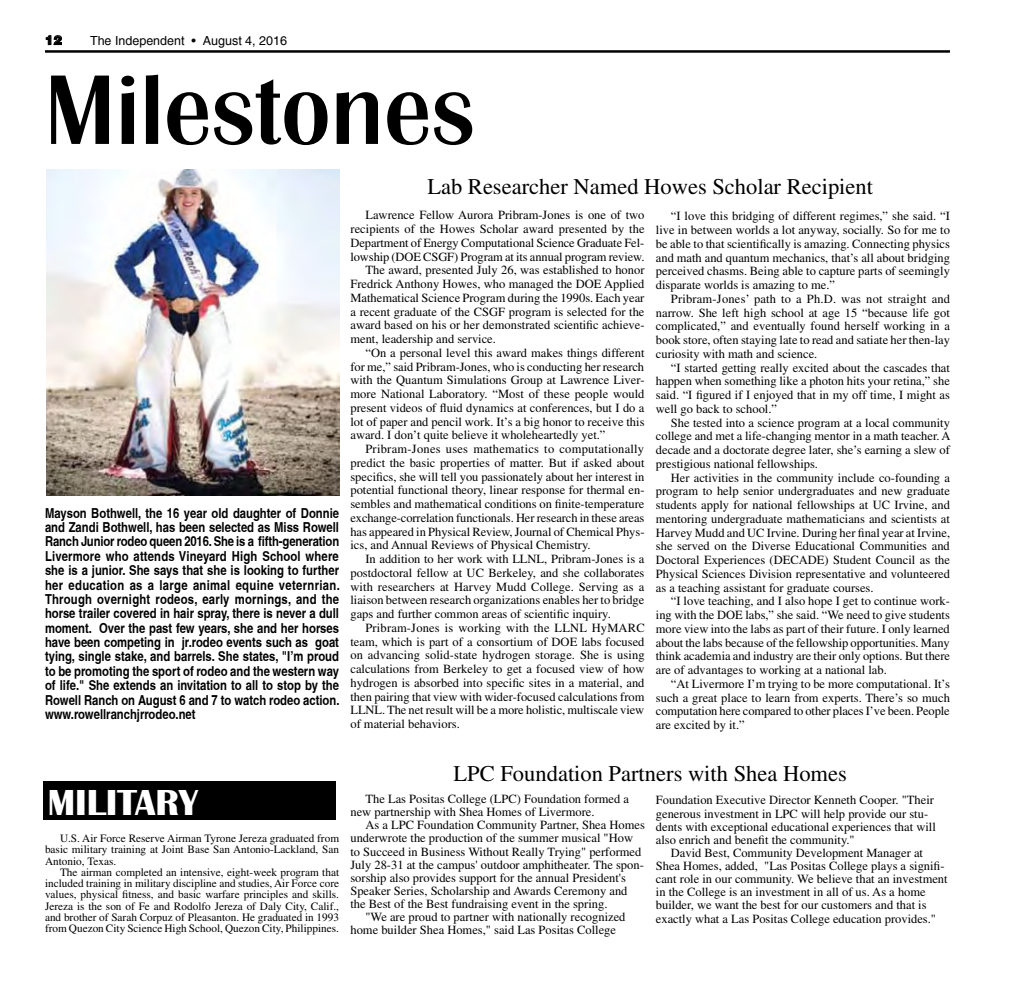
<style>
.page{position:relative;width:1013px;height:990px;background:#fff}
.page>*{position:absolute;margin:0;border:0;box-sizing:border-box;transform-origin:0 0}
.t1{font:102.5px "Britannic Medium DTC";color:#000}
.t2{font:37.5px "Britannic Bold DTC";color:#fff}
.t3{font:22.5px "Dutch";color:#000}
.t4{font:700 condensed 13.75px/14.4px "Helvetica";color:#000;text-align:justify}
.t5{font:12.5px/13.8px "Dutch";color:#000;text-align:justify}
.t6{font:12.5px "Dutch";letter-spacing:.02em;color:#000}
.t7{font:12.5px "Helvetica";color:#000}
.t8{font:900 12.5px "Helvetica";color:#000}
.t9{font:11.25px/11.2px "Dutch";color:#000;text-align:justify}
</style>
<div class="page">
<hr style="left:45px;top:50px;width:904px;height:3px;background:#000">
<svg style="left:46px;top:35px;width:16px;height:10px"></svg>
<div style="left:43px;top:781px;width:292px;height:39px;background:#000"></div>
<img style="left:46px;top:169px;width:293px;height:327px">
<p class="t8" style="left:45px;top:32px;width:18px">12</p>
<p class="t7" style="left:90px;top:33px;width:198px">The Independent • August 4, 2016</p>
<h1 class="t1" style="left:45px;top:54px;width:431px">Milestones</h1>
<p class="t4" style="left:45px;top:506px;width:296px">Mayson Bothwell, the 16 year old daughter of Donnie and Zandi Bothwell, has been selected as Miss Rowell Ranch Junior rodeo queen 2016. She is a fifth-generation Livermore who attends Vineyard High School where she is a junior. She says that she is looking to further her education as a large animal equine veternrian.<br>Through overnight rodeos, early mornings, and the horse trailer covered in hair spray, there is never a dull moment. Over the past few years, she and her horses have been competing in jr.rodeo events such as goat tying, single stake, and barrels. She states, "I’m proud to be promoting the sport of rodeo and the western way of life." She extends an invitation to all to stop by the Rowell Ranch on August 6 and 7 to watch rodeo action. www.rowellranchjrrodeo.net</p>
<h3 class="t3" style="left:427px;top:174px;width:447px">Lab Researcher Named Howes Scholar Recipient</h3>
<p class="t5" style="left:365px;top:208px;width:280px">Lawrence Fellow Aurora Pribram-Jones is one of two</p>
<p class="t5" style="left:350px;top:222px;width:296px">recipients of the Howes Scholar award presented by the</p>
<p class="t5" style="left:350px;top:236px;width:295px">Department of Energy Computational Science Graduate Fel-</p>
<p class="t5" style="left:350px;top:250px;width:295px">lowship (DOE CSGF) Program at its annual program review.</p>
<p class="t5" style="left:365px;top:263px;width:280px">The award, presented July 26, was established to honor</p>
<p class="t5" style="left:350px;top:277px;width:295px">Fredrick Anthony Howes, who managed the DOE Applied</p>
<p class="t5" style="left:350px;top:291px;width:295px">Mathematical Science Program during the 1990s. Each year</p>
<p class="t5" style="left:350px;top:305px;width:295px">a recent graduate of the CSGF program is selected for the</p>
<p class="t5" style="left:350px;top:318px;width:295px">award based on his or her demonstrated scientific achieve-</p>
<p class="t5" style="left:350px;top:332px;width:147px">ment, leadership and service.</p>
<p class="t5" style="left:365px;top:346px;width:280px">“On a personal level this award makes things different</p>
<p class="t5" style="left:350px;top:360px;width:295px">for me,” said Pribram-Jones, who is conducting her research</p>
<p class="t5" style="left:350px;top:373px;width:295px">with the Quantum Simulations Group at Lawrence Liver-</p>
<p class="t5" style="left:350px;top:387px;width:295px">more National Laboratory. “Most of these people would</p>
<p class="t5" style="left:350px;top:401px;width:295px">present videos of fluid dynamics at conferences, but I do a</p>
<p class="t5" style="left:350px;top:415px;width:295px">lot of paper and pencil work. It’s a big honor to receive this</p>
<p class="t5" style="left:350px;top:428px;width:256px">award. I don’t quite believe it wholeheartedly yet.”</p>
<p class="t6" style="left:365px;top:442px;width:280px">Pribram-Jones uses mathematics to computationally</p>
<p class="t5" style="left:350px;top:456px;width:295px">predict the basic properties of matter. But if asked about</p>
<p class="t5" style="left:350px;top:470px;width:295px">specifics, she will tell you passionately about her interest in</p>
<p class="t5" style="left:350px;top:483px;width:295px">potential functional theory, linear response for thermal en-</p>
<p class="t5" style="left:350px;top:497px;width:295px">sembles and mathematical conditions on finite-temperature</p>
<p class="t5" style="left:350px;top:511px;width:295px">exchange-correlation functionals. Her research in these areas</p>
<p class="t5" style="left:350px;top:525px;width:295px">has appeared in Physical Review, Journal of Chemical Phys-</p>
<p class="t5" style="left:350px;top:538px;width:242px">ics, and Annual Reviews of Physical Chemistry.</p>
<p class="t5" style="left:365px;top:552px;width:280px">In addition to her work with LLNL, Pribram-Jones is a</p>
<p class="t5" style="left:350px;top:566px;width:295px">postdoctoral fellow at UC Berkeley, and she collaborates</p>
<p class="t5" style="left:350px;top:580px;width:295px">with researchers at Harvey Mudd College. Serving as a</p>
<p class="t5" style="left:350px;top:593px;width:295px">liaison between research organizations enables her to bridge</p>
<p class="t5" style="left:350px;top:607px;width:262px">gaps and further common areas of scientific inquiry.</p>
<p class="t5" style="left:365px;top:621px;width:281px">Pribram-Jones is working with the LLNL HyMARC</p>
<p class="t5" style="left:350px;top:635px;width:295px">team, which is part of a consortium of DOE labs focused</p>
<p class="t5" style="left:350px;top:648px;width:296px">on advancing solid-state hydrogen storage. She is using</p>
<p class="t5" style="left:350px;top:662px;width:295px">calculations from Berkeley to get a focused view of how</p>
<p class="t5" style="left:350px;top:676px;width:295px">hydrogen is absorbed into specific sites in a material, and</p>
<p class="t5" style="left:350px;top:690px;width:295px">then pairing that view with wider-focused calculations from</p>
<p class="t5" style="left:350px;top:703px;width:295px">LLNL. The net result will be a more holistic, multiscale view</p>
<p class="t5" style="left:350px;top:717px;width:111px">of material behaviors.</p>
<p class="t5" style="left:656px;top:209px;width:295px;text-indent:15px">“I love this bridging of different regimes,” she said. “I live in between worlds a lot anyway, socially. So for me to be able to that scientifically is amazing. Connecting physics and math and quantum mechanics, that’s all about bridging perceived chasms. Being able to capture parts of seemingly disparate worlds is amazing to me.”</p>
<p class="t5" style="left:656px;top:292px;width:296px;text-indent:15px">Pribram-Jones’ path to a Ph.D. was not straight and narrow. She left high school at age 15 “because life got complicated,” and eventually found herself working in a book store, often staying late to read and satiate her then-lay curiosity with math and science.</p>
<p class="t5" style="left:656px;top:360px;width:295px;text-indent:15px">“I started getting really excited about the cascades that happen when something like a photon hits your retina,” she said. “I figured if I enjoyed that in my off time, I might as well go back to school.”</p>
<p class="t5" style="left:656px;top:415px;width:296px;text-indent:15px">She tested into a science program at a local community college and met a life-changing mentor in a math teacher. A decade and a doctorate degree later, she’s earning a slew of prestigious national fellowships.</p>
<p class="t5" style="left:656px;top:471px;width:296px;text-indent:15px">Her activities in the community include co-founding a program to help senior undergraduates and new graduate students apply for national fellowships at UC Irvine, and mentoring undergraduate mathematicians and scientists at Harvey Mudd and UC Irvine. During her final year at Irvine, she served on the Diverse Educational Communities and Doctoral Experiences (DECADE) Student Council as the Physical Sciences Division representative and volunteered as a teaching assistant for graduate courses.</p>
<p class="t5" style="left:656px;top:594px;width:296px;text-indent:15px">“I love teaching, and I also hope I get to continue work&shy;ing with the DOE labs,” she said. “We need to give students more view into the labs as part of their future. I only learned about the labs because of the fellowship opportunities. Many think academia and industry are their only options. But there are of advantages to working at a national lab.</p>
<p class="t5" style="left:656px;top:677px;width:295px;text-indent:15px">“At Livermore I’m trying to be more computational. It’s such a great place to learn from experts. There’s so much computation here compared to other places I’ve been. People are excited by it.”</p>
<h3 class="t3" style="left:453px;top:761px;width:395px">LPC Foundation Partners with Shea Homes</h3>
<h2 class="t2" style="left:48px;top:782px;width:152px">MILITARY</h2>
<p class="t5" style="left:350px;top:792px;width:280px;line-height:13.1px;text-indent:15px">The Las Positas College (LPC) Foundation formed a new partnership with Shea Homes of Livermore.</p>
<p class="t5" style="left:365px;top:818px;width:281px">As a LPC Foundation Community Partner, Shea Homes</p>
<p class="t5" style="left:350px;top:831px;width:284px">underwrote the production of the summer musical "How</p>
<p class="t5" style="left:350px;top:845px;width:292px">to Succeed in Business Without Really Trying" performed</p>
<p class="t5" style="left:350px;top:858px;width:295px">July 28-31 at the campus' outdoor amphitheater. The spon-</p>
<p class="t5" style="left:350px;top:871px;width:277px">sorship also provides support for the annual President's</p>
<p class="t5" style="left:350px;top:884px;width:278px">Speaker Series, Scholarship and Awards Ceremony and</p>
<p class="t5" style="left:350px;top:897px;width:258px">the Best of the Best fundraising event in the spring.</p>
<p class="t5" style="left:365px;top:910px;width:261px">"We are proud to partner with nationally recognized</p>
<p class="t5" style="left:350px;top:923px;width:267px">home builder Shea Homes," said Las Positas College</p>
<p class="t9" style="left:45px;top:833px;width:295px;text-indent:15px">U.S. Air Force Reserve Airman Tyrone Jereza graduated from basic military training at Joint Base San Antonio-Lackland, San Antonio, Texas.</p>
<p class="t9" style="left:45px;top:866px;width:295px;text-indent:15px">The airman completed an intensive, eight-week program that included training in military discipline and studies, Air Force core values, physical fitness, and basic warfare principles and skills.<br>Jereza is the son of Fe and Rodolfo Jereza of Daly City, Calif., and brother of Sarah Corpuz of Pleasanton. He graduated in 1993 from Quezon City Science High School, Quezon City, Philippines.</p>
<p class="t5" style="left:656px;top:794px;width:281px;line-height:13.1px;text-align:left">Foundation Executive Director Kenneth Cooper. "Their generous investment in LPC will help provide our stu&shy;dents with exceptional educational experiences that will also enrich and benefit the community."</p>
<p class="t5" style="left:656px;top:846px;width:293px;line-height:13.1px;text-align:left;text-indent:15px">David Best, Community Development Manager at Shea Homes, added, "Las Positas College plays a signifi&shy;cant role in our community. We believe that an investment in the College is an investment in all of us. As a home builder, we want the best for our customers and that is exactly what a Las Positas College education provides."</p>
</div>
